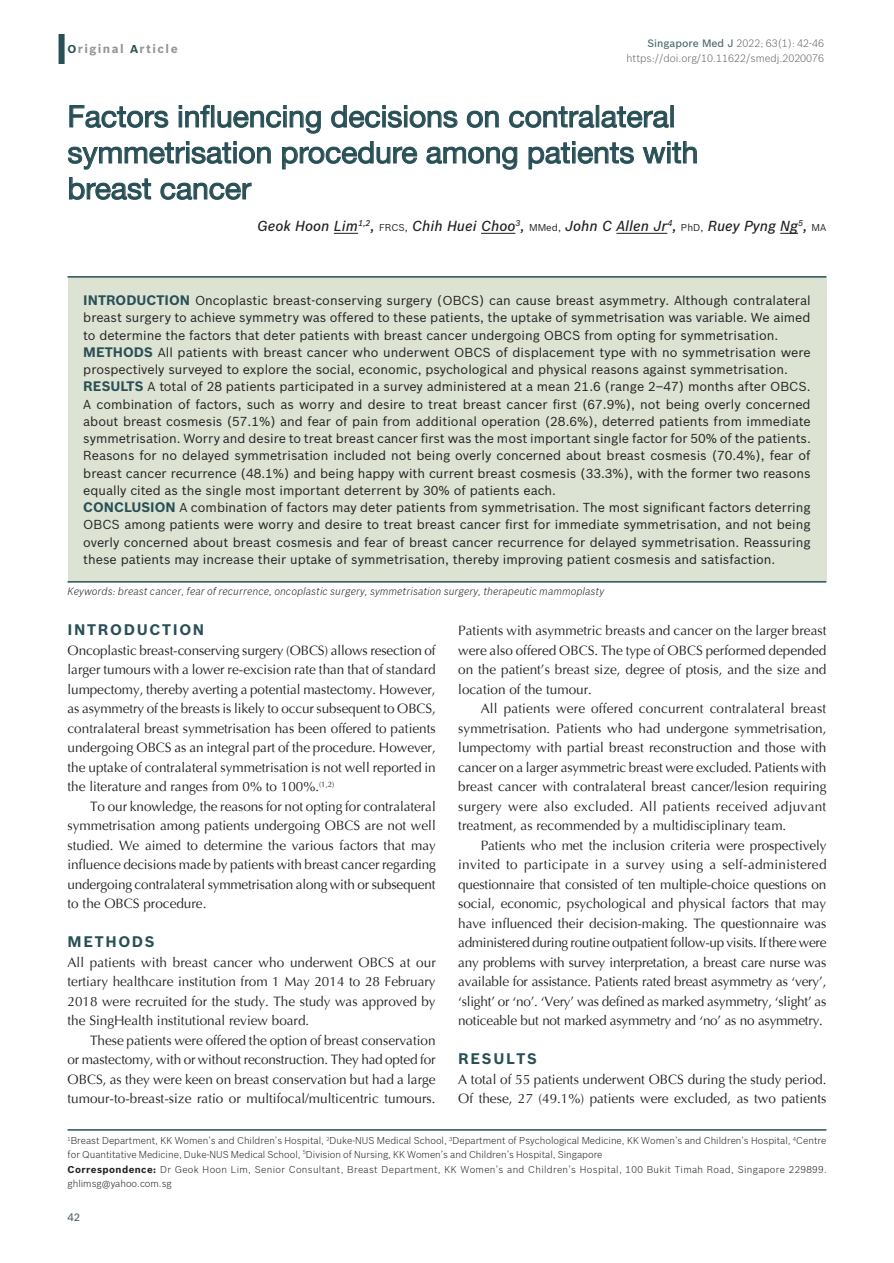
<style>
.page{position:relative;width:894px;height:1263px;background:#fff}
.page>*{position:absolute;margin:0;border:0;box-sizing:border-box;transform-origin:0 0}
.AT{font:30px/36px "Helvetica Neue";color:#284f56}
.t1{font:700 15px "Bosch Sans";letter-spacing:.11em;color:#284f56}
.AU{font:italic 500 14.25px "Bosch Sans";color:#231f20}
.TX{font:13.5px/19.5px "Optima";color:#231f20;text-align:justify}
.TXFL{font:13.5px/19.5px "Optima";color:#231f20;text-align:justify}
.ABS{font:12.75px/17.2px "Bosch Sans";color:#231f20;text-align:justify}
.AH{font:700 12px "Bosch Sans";letter-spacing:.12em;color:#939598}
.KWD{font:italic 300 10.5px "Bosch Sans";color:#231f20}
.DOI{font:300 10.5px/15px "Bosch Sans";color:#636366;text-align:right}
.FOLIO{font:500 10.5px "Bosch Sans";color:#4f676d}
.AFF{font:300 9.75px/13.5px "Bosch Sans";color:#231f20}
.ADD{font:300 9.75px/13.5px "Bosch Sans";letter-spacing:.03em;color:#231f20}
.s1{font-size:11.25px;color:#284f56}
.s2{font-weight:500;color:#4b6a70}
.s3{font-weight:400;font-style:normal;font-size:9.75px}
.s4{font-weight:700;font-size:13.5px;color:#284f56}
.s5{font-weight:700}
</style>
<div class="page">
<div style="left:58px;top:34px;width:7px;height:30px;background:#284f56"></div>
<hr style="left:68px;top:1129px;width:758px;height:1px;background:#284f56">
<svg style="left:334px;top:233px;width:24px;height:1px"></svg>
<hr style="left:481px;top:233px;width:34px;height:1px;background:#231f20">
<hr style="left:616px;top:233px;width:51px;height:1px;background:#231f20">
<svg style="left:780px;top:233px;width:17px;height:1px"></svg>
<svg style="left:69px;top:105px;width:100px;height:23px"></svg>
<svg style="left:179px;top:105px;width:142px;height:29px"></svg>
<svg style="left:331px;top:105px;width:127px;height:23px"></svg>
<svg style="left:466px;top:110px;width:33px;height:18px"></svg>
<svg style="left:509px;top:106px;width:85px;height:22px"></svg>
<div style="left:595px;top:105px;width:4px;height:22px;border:1px solid #284f56"></div>
<svg style="left:601px;top:106px;width:67px;height:22px"></svg>
<svg style="left:68px;top:141px;width:203px;height:29px"></svg>
<svg style="left:282px;top:141px;width:135px;height:29px"></svg>
<svg style="left:426px;top:146px;width:91px;height:24px"></svg>
<svg style="left:528px;top:141px;width:106px;height:29px"></svg>
<svg style="left:642px;top:141px;width:55px;height:23px"></svg>
<svg style="left:69px;top:177px;width:82px;height:23px"></svg>
<svg style="left:160px;top:182px;width:92px;height:18px"></svg>
<div style="left:68px;top:277px;width:758px;height:304px;background:#dce3d3"></div>
<hr style="left:68px;top:276px;width:758px;height:2px;background:#284f56">
<hr style="left:68px;top:581px;width:758px;height:1px;background:#284f56">
<p class="AH" style="left:68px;top:42px;width:112px"><span class="s1">O</span>riginal <span class="s1">A</span>rticle</p>
<p class="DOI" style="left:626px;top:35px;width:199px"><span class="s2">Singapore Med J</span> 2022; 63(1): 42-46 https://doi.org/10.11622/smedj.2020076</p>
<p class="AT" style="left:68px;top:98px;width:632px">Factors influencing decisions on contralateral symmetrisation procedure among patients with breast cancer</p>
<p class="AU" style="left:257px;top:217px;width:570px">Geok Hoon Lim<sup>1,2</sup>, <span class="s3">FRCS,</span> Chih Huei Choo<sup>3</sup>, <span class="s3">MMed,</span> John C Allen Jr<sup>4</sup>, <span class="s3">PhD,</span> Ruey Pyng Ng<sup>5</sup>, <span class="s3">MA</span></p>
<p class="ABS" style="left:83px;top:292px;width:728px"><span class="s4">INTRODUCTION</span> Oncoplastic breast-conserving surgery (OBCS) can cause breast asymmetry. Although contralateral breast surgery to achieve symmetry was offered to these patients, the uptake of symmetrisation was variable. We aimed to determine the factors that deter patients with breast cancer undergoing OBCS from opting for symmetrisation.</p>
<p class="ABS" style="left:83px;top:343px;width:728px"><span class="s4">METHODS</span> All patients with breast cancer who underwent OBCS of displacement type with no symmetrisation were prospectively surveyed to explore the social, economic, psychological and physical reasons against symmetrisation.</p>
<p class="ABS" style="left:83px;top:378px;width:728px"><span class="s4">RESULTS</span> A total of 28 patients participated in a survey administered at a mean 21.6 (range 2–47) months after OBCS.<br>A combination of factors, such as worry and desire to treat breast cancer first (67.9%), not being overly concerned about breast cosmesis (57.1%) and fear of pain from additional operation (28.6%), deterred patients from immediate symmetrisation. Worry and desire to treat breast cancer first was the most important single factor for 50% of the patients.<br>Reasons for no delayed symmetrisation included not being overly concerned about breast cosmesis (70.4%), fear of breast cancer recurrence (48.1%) and being happy with current breast cosmesis (33.3%), with the former two reasons equally cited as the single most important deterrent by 30% of patients each.</p>
<p class="ABS" style="left:83px;top:499px;width:728px"><span class="s4">CONCLUSION</span> A combination of factors may deter patients from symmetrisation. The most significant factors deterring OBCS among patients were worry and desire to treat breast cancer first for immediate symmetrisation, and not being overly concerned about breast cosmesis and fear of breast cancer recurrence for delayed symmetrisation. Reassuring these patients may increase their uptake of symmetrisation, thereby improving patient cosmesis and satisfaction.</p>
<p class="KWD" style="left:68px;top:584px;width:538px">Keywords: breast cancer, fear of recurrence, oncoplastic surgery, symmetrisation surgery, therapeutic mammoplasty</p>
<h1 class="t1" style="left:68px;top:620px;width:138px">INTRODUCTION</h1>
<p class="TXFL" style="left:68px;top:640px;width:370px">Oncoplastic breast-conserving surgery (OBCS) allows resection of larger tumours with a lower re-excision rate than that of standard lumpectomy, thereby averting a potential mastectomy. However, as asymmetry of the breasts is likely to occur subsequent to OBCS, contralateral breast symmetrisation has been offered to patients undergoing OBCS as an integral part of the procedure. However, the uptake of contralateral symmetrisation is not well reported in the literature and ranges from 0% to 100%.<sup>(1,2)</sup></p>
<p class="TX" style="left:68px;top:796px;width:369px;text-indent:22px">To our knowledge, the reasons for not opting for contralateral symmetrisation among patients undergoing OBCS are not well studied. We aimed to determine the various factors that may influence decisions made by patients with breast cancer regarding undergoing contralateral symmetrisation along with or subsequent to the OBCS procedure.</p>
<h1 class="t1" style="left:68px;top:932px;width:89px">METHODS</h1>
<p class="TXFL" style="left:68px;top:952px;width:369px">All patients with breast cancer who underwent OBCS at our tertiary healthcare institution from 1 May 2014 to 28 February 2018 were recruited for the study. The study was approved by the SingHealth institutional review board.</p>
<p class="TX" style="left:68px;top:1030px;width:369px;text-indent:22px">These patients were offered the option of breast conservation or mastectomy, with or without reconstruction. They had opted for OBCS, as they were keen on breast conservation but had a large tumour-to-breast-size ratio or multifocal/multicentric tumours.</p>
<p class="TX" style="left:458px;top:621px;width:369px">Patients with asymmetric breasts and cancer on the larger breast were also offered OBCS. The type of OBCS performed depended on the patient’s breast size, degree of ptosis, and the size and location of the tumour.</p>
<p class="TX" style="left:458px;top:699px;width:369px;text-indent:22px">All patients were offered concurrent contralateral breast symmetrisation. Patients who had undergone symmetrisation, lumpectomy with partial breast reconstruction and those with cancer on a larger asymmetric breast were excluded. Patients with breast cancer with contralateral breast cancer/lesion requiring surgery were also excluded. All patients received adjuvant treatment, as recommended by a multidisciplinary team.</p>
<p class="TX" style="left:458px;top:835px;width:369px;text-indent:22px">Patients who met the inclusion criteria were prospectively invited to participate in a survey using a self-administered questionnaire that consisted of ten multiple-choice questions on social, economic, psychological and physical factors that may have influenced their decision-making. The questionnaire was administered during routine outpatient follow-up visits. If there were any problems with survey interpretation, a breast care nurse was available for assistance. Patients rated breast asymmetry as ‘very’, ‘slight’ or ‘no’. ‘Very’ was defined as marked asymmetry, ‘slight’ as noticeable but not marked asymmetry and ‘no’ as no asymmetry.</p>
<h1 class="t1" style="left:458px;top:1049px;width:80px">RESULTS</h1>
<p class="TXFL" style="left:458px;top:1069px;width:369px">A total of 55 patients underwent OBCS during the study period.<br>Of these, 27 (49.1%) patients were excluded, as two patients</p>
<p class="AFF" style="left:68px;top:1133px;width:760px"><sup>1</sup>Breast Department, KK Women’s and Children’s Hospital, <sup>2</sup>Duke-NUS Medical School, <sup>3</sup>Department of Psychological Medicine, KK Women’s and Children’s Hospital, <sup>4</sup>Centre for Quantitative Medicine, Duke-NUS Medical School, <sup>5</sup>Division of Nursing, KK Women’s and Children’s Hospital, Singapore</p>
<p class="ADD" style="left:68px;top:1163px;width:760px"><span class="s5">Correspondence:</span> Dr Geok Hoon Lim, Senior Consultant, Breast Department, KK Women’s and Children’s Hospital, 100 Bukit Timah Road, Singapore 229899. ghlimsg@yahoo.com.sg</p>
<p class="FOLIO" style="left:68px;top:1211px;width:14px">42</p>
</div>
